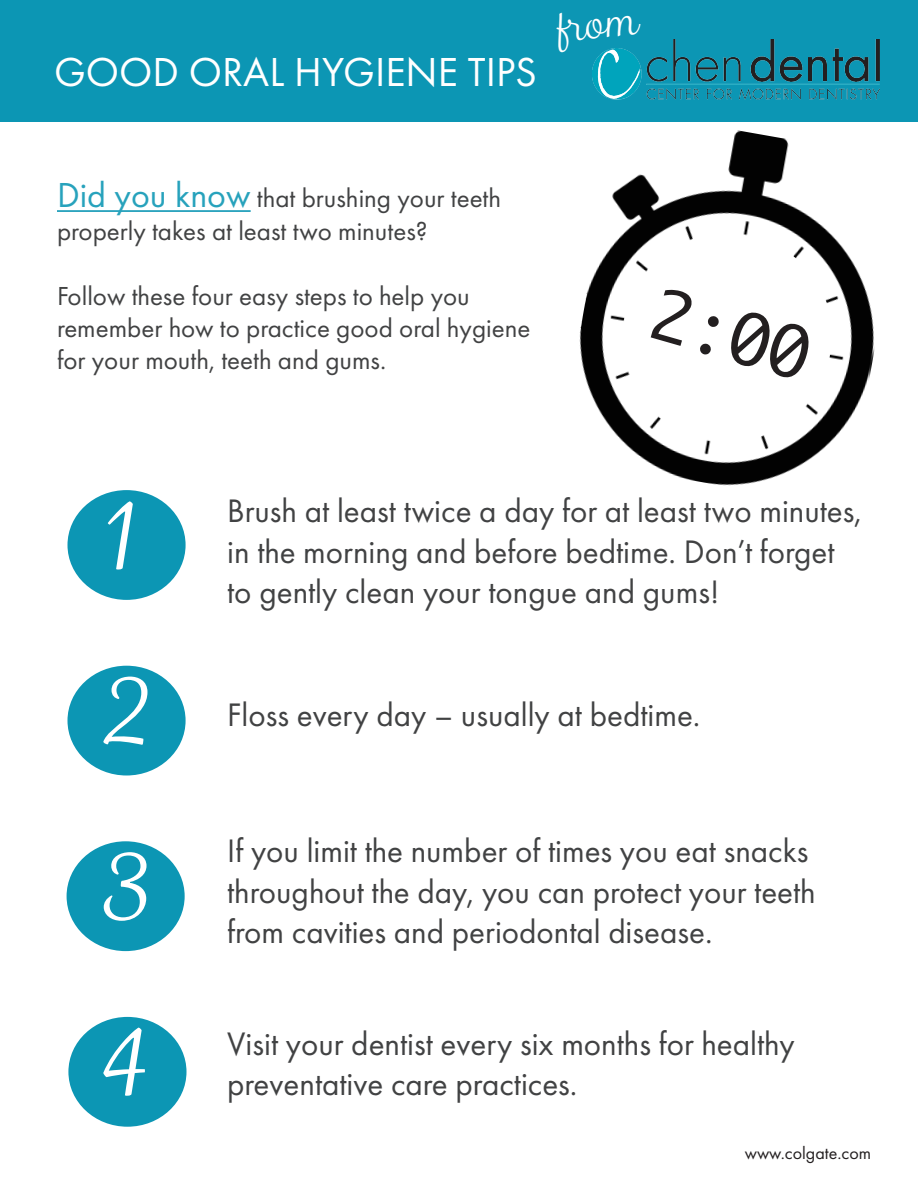
<style>
.page{position:relative;width:918px;height:1188px;background:#fff}
.page>*{position:absolute;margin:0;border:0;box-sizing:border-box;transform-origin:0 0}
.t1{font:88.5px "Madre Script";color:#fff}
.t2{font:67.5px "Monaco";color:#231f20}
.t3{font:42px "Futura PT";color:#fff}
.t4{font:37.5px "Madre Script";color:#fff}
.t5{font:33.75px/40.5px "Futura PT";color:#414243}
.t6{font:27px/32.4px "Futura PT";color:#414243}
.t7{font:18px "Futura PT";color:#231f20}
.s1{font-size:36px;color:#27a2bc}
</style>
<div class="page">
<div style="left:0;top:0;width:918px;height:122px;background:#0c96b4"></div>
<hr style="left:57px;top:210px;width:194px;height:2px;background:#27a2bc">
<div style="left:68px;top:490px;width:118px;height:110px;background:#0c96b4;border-radius:50%"></div>
<div style="left:68px;top:666px;width:118px;height:110px;background:#0c96b4;border-radius:50%"></div>
<div style="left:67px;top:841px;width:118px;height:110px;background:#0c96b4;border-radius:50%"></div>
<div style="left:68px;top:1017px;width:119px;height:110px;background:#0c96b4;border-radius:50%"></div>
<img style="left:579px;top:130px;width:296px;height:356px">
<svg style="left:621px;top:221px;width:224px;height:220px"></svg>
<img style="left:592px;top:40px;width:288px;height:60px">
<p class="t3" style="left:54px;top:47px;width:484px">GOOD ORAL HYGIENE TIPS</p>
<p class="t4" style="left:556px;top:7px;width:82px;rotate:-6deg">from</p>
<p class="t6" style="left:57px;top:182px;width:446px"><span class="s1">Did you know</span> that brushing your teeth properly takes at least two minutes?</p>
<p class="t6" style="left:57px;top:279px;width:475px">Follow these four easy steps to help you remember how to practice good oral hygiene for your mouth, teeth and gums.</p>
<p class="t2" style="left:669px;top:257px;width:164px;rotate:16deg">2:00</p>
<p class="t1" style="left:100px;top:487px;width:43px">1</p>
<p class="t1" style="left:99px;top:662px;width:54px">2</p>
<p class="t1" style="left:99px;top:837px;width:54px">3</p>
<p class="t1" style="left:99px;top:1013px;width:52px">4</p>
<p class="t5" style="left:227px;top:490px;width:636px">Brush at least twice a day for at least two minutes, in the morning and before bedtime. Don’t forget to gently clean your tongue and gums!</p>
<p class="t5" style="left:227px;top:694px;width:475px">Floss every day – usually at bedtime.</p>
<p class="t5" style="left:227px;top:830px;width:590px">If you limit the number of times you eat snacks throughout the day, you can protect your teeth from cavities and periodontal disease.</p>
<p class="t5" style="left:227px;top:1023px;width:569px">Visit your dentist every six months for healthy preventative care practices.</p>
<p class="t7" style="left:745px;top:1142px;width:128px">www.colgate.com</p>
</div>
